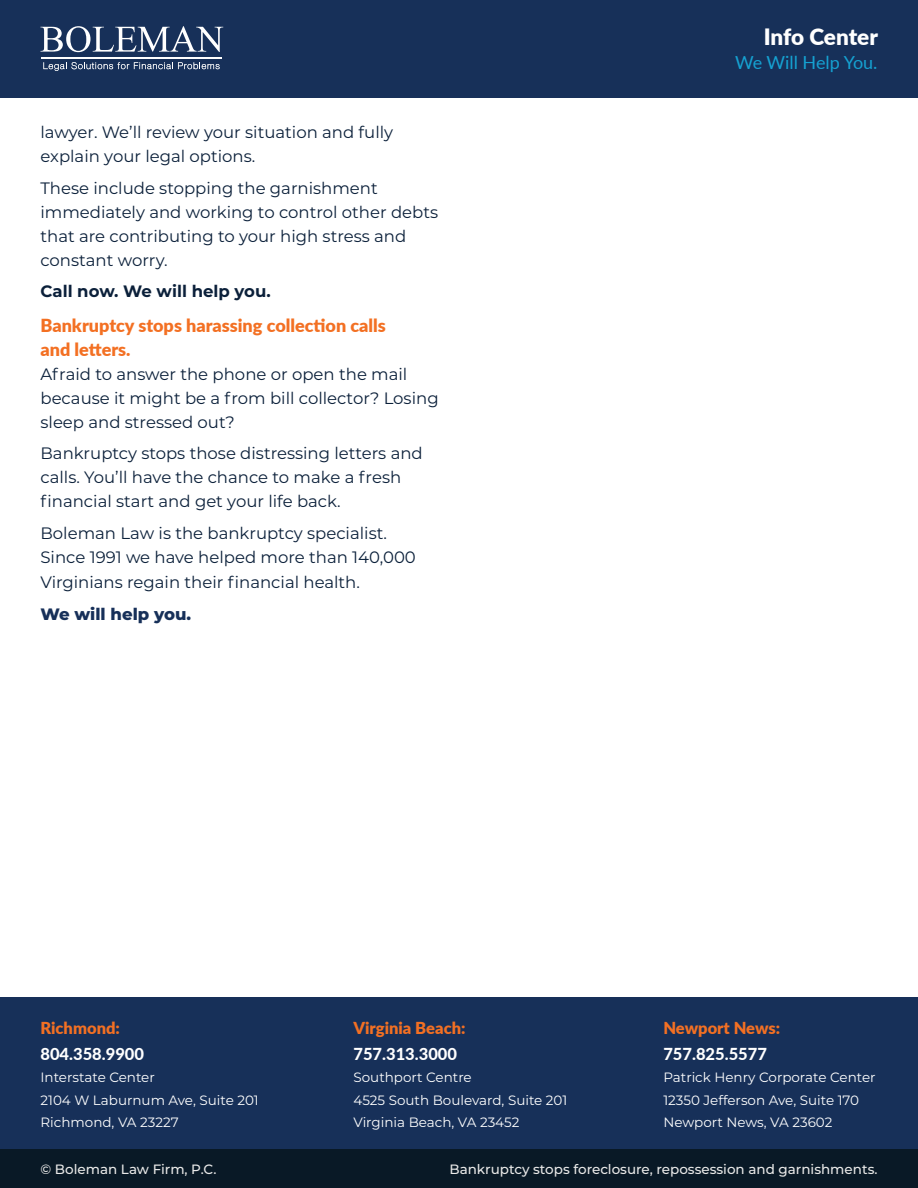
<style>
.page{position:relative;width:918px;height:1188px;background:#fff}
.page>*{position:absolute;margin:0;border:0;box-sizing:border-box;transform-origin:0 0}
.t1{font:900 22.5px "Lato";letter-spacing:-.005em;color:#fff}
.Header_2{font:900 18px/24px "Lato";color:#f37023}
.t2{font:18px "Lato";color:#15a1d1}
.Body_Paragraph{font:16.5px/24px "Montserrat";color:#0b203a}
.t3{font:800 16.5px "Lato";color:#fff}
.t4{font:900 16.5px "Lato";color:#f37023}
.Body_Paragraph-2{font:700 16.5px "Montserrat";color:#0b203a}
.Body_Paragraph-3{font:800 16.5px "Montserrat";color:#173059}
.t5{font:13.5px/22.5px "Montserrat";color:#fff}
.Paragraph_Style_1{font:500 13.5px "Montserrat";color:#e9e9e8}
</style>
<div class="page">
<div style="left:0;top:1144px;width:918px;height:44px;background:#091926"></div>
<div style="left:0;top:0;width:918px;height:97px;background:#173059"></div>
<div style="left:0;top:997px;width:918px;height:152px;background:#173059"></div>
<svg style="left:40px;top:26px;width:183px;height:26px"></svg>
<svg style="left:43px;top:62px;width:177px;height:9px"></svg>
<hr style="left:42px;top:57px;width:180px;height:2px;background:#fff">
<p class="Body_Paragraph" style="left:40px;top:120px;width:354px">lawyer. We’ll review your situation and fully explain your legal options.</p>
<p class="Body_Paragraph" style="left:40px;top:176px;width:399px">These include stopping the garnishment immediately and working to control other debts that are contributing to your high stress and constant worry.</p>
<p class="Body_Paragraph-2" style="left:40px;top:280px;width:232px">Call now. We will help you.</p>
<p class="Header_2" style="left:40px;top:313px;width:347px">Bankruptcy stops harassing collection calls and letters.</p>
<p class="Body_Paragraph" style="left:40px;top:362px;width:400px">Afraid to answer the phone or open the mail because it might be a from bill collector? Losing sleep and stressed out?</p>
<p class="Body_Paragraph" style="left:40px;top:441px;width:384px">Bankruptcy stops those distressing letters and calls. You’ll have the chance to make a fresh financial start and get your life back.</p>
<p class="Body_Paragraph" style="left:40px;top:521px;width:377px">Boleman Law is the bankruptcy specialist.<br>Since 1991 we have helped more than 140,000</p>
<p class="Body_Paragraph" style="left:40px;top:570px;width:321px">Virginians regain their financial health.</p>
<p class="Body_Paragraph-3" style="left:40px;top:602px;width:152px">We will help you.</p>
<h1 class="t1" style="left:764px;top:20px;width:116px">Info Center</h1>
<p class="t2" style="left:735px;top:49px;width:144px">We Will Help You.</p>
<p class="t4" style="left:40px;top:1016px;width:81px">Richmond:</p>
<p class="t3" style="left:40px;top:1042px;width:105px">804.358.9900</p>
<p class="t5" style="left:40px;top:1066px;width:220px">Interstate Center<br>2104 W Laburnum Ave, Suite 201<br>Richmond, VA 23227</p>
<p class="t4" style="left:354px;top:1016px;width:113px">Virginia Beach:</p>
<p class="t3" style="left:354px;top:1042px;width:105px">757.313.3000</p>
<p class="t5" style="left:354px;top:1066px;width:215px">Southport Centre<br>4525 South Boulevard, Suite 201<br>Virginia Beach, VA 23452</p>
<p class="t4" style="left:663px;top:1016px;width:118px">Newport News:</p>
<p class="t3" style="left:663px;top:1042px;width:105px">757.825.5577</p>
<p class="t5" style="left:663px;top:1066px;width:214px">Patrick Henry Corporate Center<br>12350 Jefferson Ave, Suite 170<br>Newport News, VA 23602</p>
<p class="Paragraph_Style_1" style="left:40px;top:1160px;width:177px">© Boleman Law Firm, P.C.</p>
<p class="Paragraph_Style_1" style="left:449px;top:1160px;width:430px">Bankruptcy stops foreclosure, repossession and garnishments.</p>
</div>
